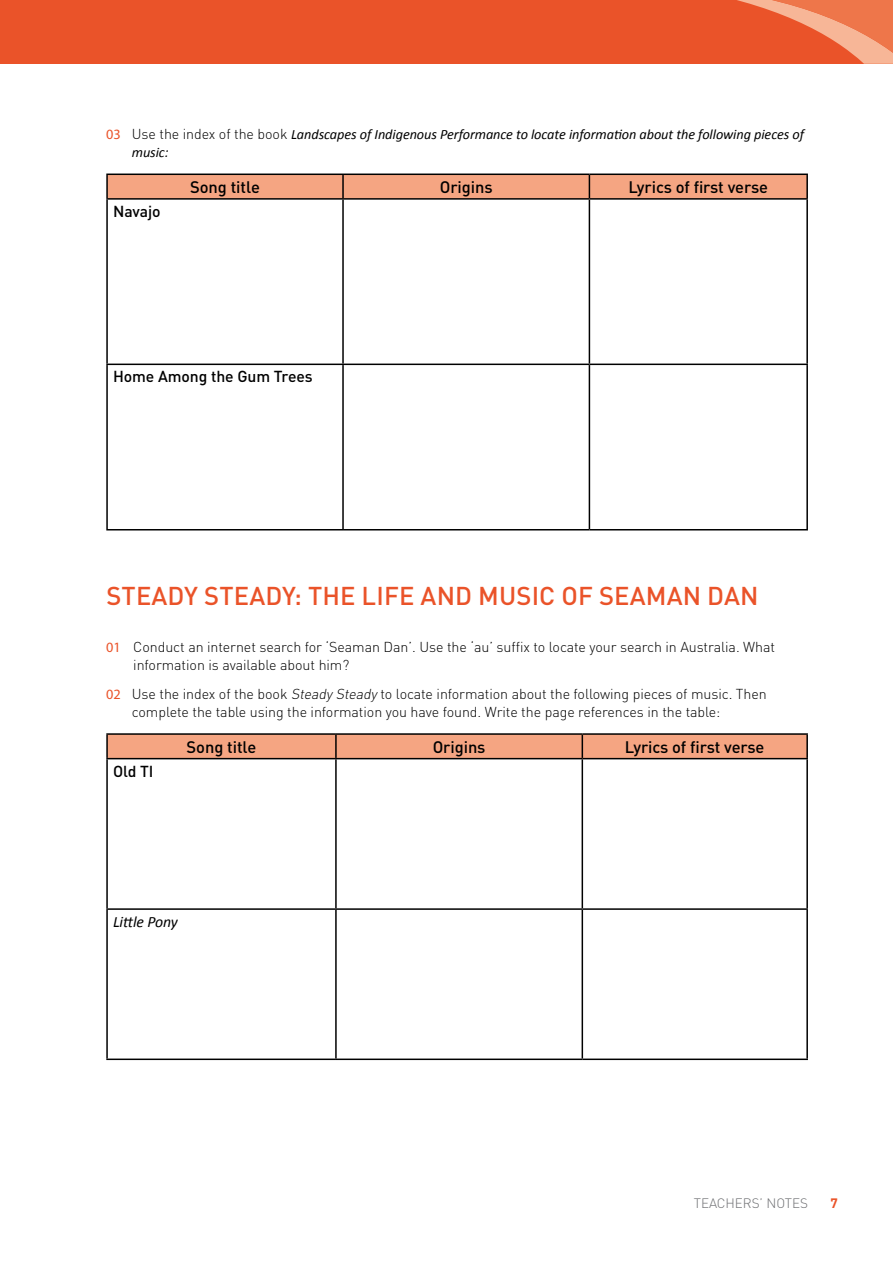
<style>
.page{position:relative;width:893px;height:1263px;background:#fff}
.page>*{position:absolute;margin:0;border:0;box-sizing:border-box;transform-origin:0 0}
.t1{font:500 25.5px "DINOT";letter-spacing:.005em;color:#ea5329}
.t2{font:500 16.5px "DINOT";letter-spacing:-.005em;color:#000}
.t3{font:500 15.75px "DINOT";letter-spacing:-.005em;color:#000}
.t4{font:italic 15.75px "Calibri";letter-spacing:-.005em;color:#000}
.t5{font:300 14.25px/17.9px "DIN";letter-spacing:-.005em;color:#000}
.t6{font:italic 14.25px/17.9px "Calibri";letter-spacing:-.005em;color:#000}
.t7{font:300 13.5px "DIN";color:#6d6e71}
.t8{font:700 13.5px "FFDIN";color:#ea5329}
.s1{font-family:"Myriad Pro";font-style:normal;color:#ea5329}
.s2{font-family:"DIN";font-weight:300;font-style:normal}
.s3{font-family:"Myriad Pro";font-weight:400;color:#ea5329}
.s4{font-style:italic}
</style>
<div class="page">
<div style="left:0;top:0;width:889px;height:64px;background:#ea5329"></div>
<svg style="left:737px;top:0;width:156px;height:64px"></svg>
<hr style="left:106px;top:174px;width:237px;height:1px;background:#000">
<hr style="left:106px;top:175px;width:2px;height:23px;background:#000">
<hr style="left:589px;top:174px;width:219px;height:1px;background:#000">
<svg style="left:107px;top:174px;width:699px;height:24px;background:#e99d7b"></svg>
<hr style="left:806px;top:175px;width:2px;height:23px;background:#000">
<hr style="left:106px;top:198px;width:237px;height:2px;background:#000">
<hr style="left:106px;top:200px;width:2px;height:164px;background:#000">
<hr style="left:343px;top:198px;width:246px;height:2px;background:#000">
<hr style="left:342px;top:200px;width:2px;height:164px;background:#000">
<hr style="left:589px;top:198px;width:219px;height:2px;background:#000">
<hr style="left:589px;top:200px;width:1px;height:164px;background:#000">
<hr style="left:806px;top:200px;width:2px;height:164px;background:#000">
<hr style="left:106px;top:364px;width:237px;height:1px;background:#000">
<hr style="left:106px;top:365px;width:2px;height:164px;background:#000">
<hr style="left:343px;top:364px;width:246px;height:1px;background:#000">
<hr style="left:342px;top:365px;width:2px;height:164px;background:#000">
<hr style="left:589px;top:364px;width:219px;height:1px;background:#000">
<hr style="left:589px;top:365px;width:1px;height:164px;background:#000">
<hr style="left:806px;top:365px;width:2px;height:164px;background:#000">
<hr style="left:106px;top:529px;width:237px;height:1px;background:#000">
<hr style="left:343px;top:529px;width:246px;height:1px;background:#000">
<hr style="left:589px;top:529px;width:219px;height:1px;background:#000">
<hr style="left:106px;top:733px;width:230px;height:2px;background:#000">
<hr style="left:106px;top:735px;width:2px;height:23px;background:#000">
<hr style="left:336px;top:733px;width:246px;height:2px;background:#000">
<hr style="left:582px;top:733px;width:226px;height:2px;background:#000">
<svg style="left:107px;top:734px;width:700px;height:24px;background:#ea9d7c"></svg>
<hr style="left:806px;top:735px;width:2px;height:23px;background:#000">
<hr style="left:106px;top:758px;width:230px;height:1px;background:#000">
<hr style="left:106px;top:759px;width:2px;height:149px;background:#000">
<hr style="left:336px;top:758px;width:246px;height:1px;background:#000">
<hr style="left:335px;top:759px;width:2px;height:149px;background:#000">
<hr style="left:582px;top:758px;width:226px;height:1px;background:#000">
<hr style="left:582px;top:759px;width:1px;height:149px;background:#000">
<hr style="left:806px;top:759px;width:2px;height:149px;background:#000">
<hr style="left:106px;top:908px;width:230px;height:2px;background:#000">
<hr style="left:106px;top:910px;width:2px;height:148px;background:#000">
<hr style="left:336px;top:908px;width:246px;height:2px;background:#000">
<hr style="left:335px;top:910px;width:2px;height:148px;background:#000">
<hr style="left:582px;top:908px;width:226px;height:2px;background:#000">
<hr style="left:582px;top:910px;width:1px;height:148px;background:#000">
<hr style="left:806px;top:910px;width:2px;height:148px;background:#000">
<hr style="left:106px;top:1058px;width:230px;height:2px;background:#000">
<hr style="left:336px;top:1058px;width:246px;height:2px;background:#000">
<hr style="left:582px;top:1058px;width:226px;height:2px;background:#000">
<p class="t6" style="left:132px;top:125px;width:674px;text-indent:-26px"><span class="s1">03</span> <span class="s2">U se the index of the book</span> Landscapes of Indigenous Performance to locate information about the following pieces of music:</p>
<p class="t2" style="left:190px;top:176px;width:71px">Song title</p>
<p class="t2" style="left:440px;top:176px;width:54px">Origins</p>
<p class="t2" style="left:628px;top:176px;width:141px">Lyrics of first verse</p>
<p class="t3" style="left:113px;top:201px;width:49px">N avajo</p>
<p class="t3" style="left:113px;top:367px;width:201px">Home Among the Gum Trees</p>
<h1 class="t1" style="left:106px;top:579px;width:32px">Steady</h1>
<h1 class="t1" style="left:204px;top:579px;width:32px">Steady</h1>
<h1 class="t1" style="left:294px;top:579px;width:338px">: The Life and Music of Seama</h1>
<h1 class="t1" style="left:683px;top:579px;width:77px">n Dan</h1>
<p class="t5" style="left:133px;top:638px;width:643px;text-indent:-27px"><span class="s3">01</span> Conduct an internet search for ‘Seaman Dan’. Use the ‘au’ suffix to locate your search in Australia. What information is available about him?</p>
<p class="t5" style="left:132px;top:685px;width:636px;text-indent:-26px"><span class="s3">02</span> Use the index of the book <span class="s4">Steady Steady</span> to locate information about the following pieces of music. Then complete the table using the information you have found. Write the page references in the table:</p>
<p class="t2" style="left:187px;top:736px;width:71px">Song title</p>
<p class="t2" style="left:433px;top:736px;width:54px">Origins</p>
<p class="t2" style="left:625px;top:736px;width:141px">Lyrics of first verse</p>
<p class="t3" style="left:113px;top:761px;width:42px">Old TI</p>
<p class="t4" style="left:113px;top:912px;width:66px">Little Pony</p>
<p class="t7" style="left:694px;top:1194px;width:114px">Teachers’ notes</p>
<p class="t8" style="left:830px;top:1194px;width:9px">7</p>
</div>
